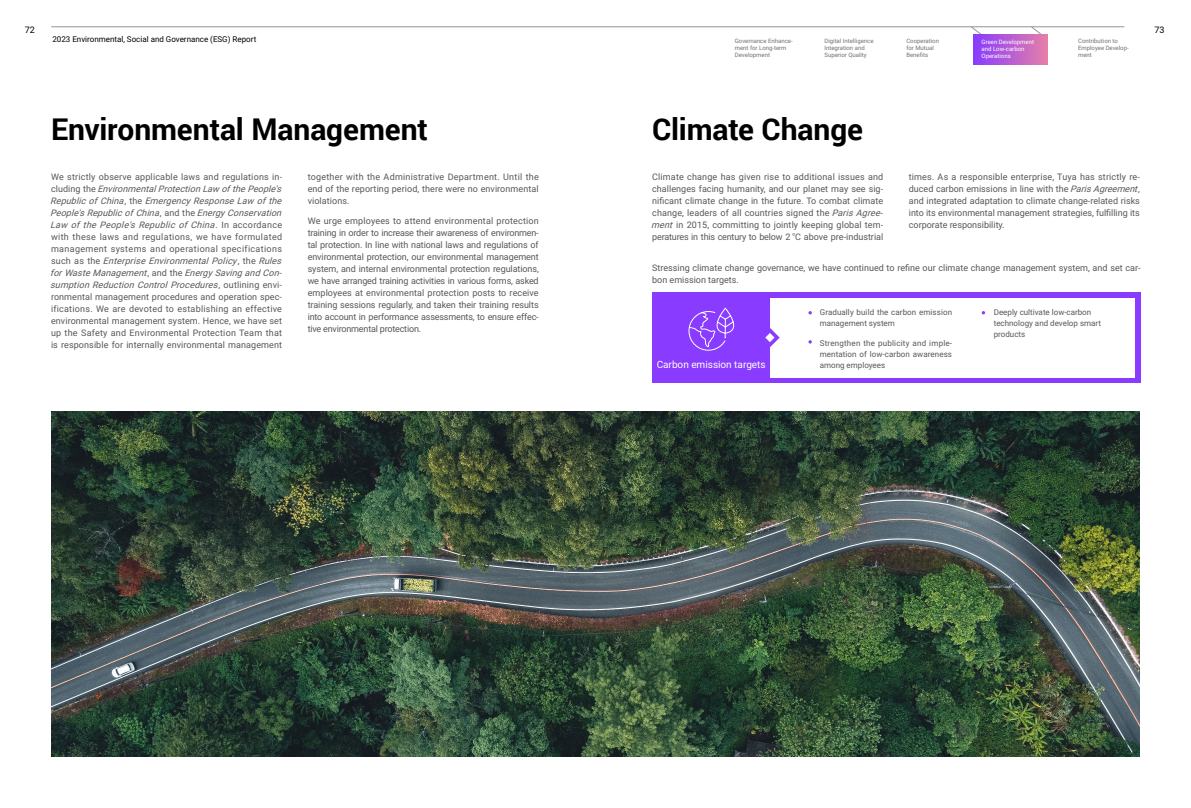
<style>
.page{position:relative;width:1191px;height:808px;background:#fff}
.page>*{position:absolute;margin:0;border:0;box-sizing:border-box;transform-origin:0 0}
.t1{font:700 30px "Roboto";letter-spacing:-.005em;color:#000}
.t2{font:10px "Roboto";color:#fff}
.t3{font:9px/12px "Roboto";letter-spacing:.01em;color:#595757}
.t4{font:9px "Roboto";color:#000}
.t5{font:8px/11px "Roboto";color:#595757}
.t6{font:8px "Roboto";color:#000}
.t7{font:6px/7px "Roboto";color:#727171}
.t8{font:6px/7px "Roboto";color:#fff}
.s1{font-style:italic}
.s2{font-family:"Source Han Sans SC"}
</style>
<div class="page">
<hr style="left:51px;top:27px;width:1073px;height:1px;background:#949494">
<svg style="left:970px;top:26px;width:11px;height:8px"></svg>
<svg style="left:1031px;top:26px;width:10px;height:8px"></svg>
<div style="left:973px;top:34px;width:74px;height:30px;background:linear-gradient(to right,#893bff,#e47eaa)"></div>
<img style="left:51px;top:411px;width:1089px;height:346px">
<div style="left:652px;top:292px;width:488px;height:91px;background:#893bff"></div>
<div style="left:770px;top:298px;width:364px;height:79px;background:#fff"></div>
<svg style="left:765px;top:328px;width:14px;height:19px"></svg>
<svg style="left:808px;top:311px;width:4px;height:3px"></svg>
<svg style="left:808px;top:340px;width:4px;height:4px"></svg>
<svg style="left:685px;top:308px;width:59px;height:198px"></svg>
<p class="t4" style="left:25px;top:23px;width:12px">72</p>
<p class="t4" style="left:1154px;top:23px;width:12px">73</p>
<p class="t6" style="left:52px;top:34px;width:205px">2023 Environmental, Social and Governance (ESG) Report</p>
<p class="t7" style="left:735px;top:37px;width:59px">Governance Enhance&shy;ment for Long-term<br>Development</p>
<p class="t7" style="left:906px;top:37px;width:34px">Cooperation for Mutual<br>Benefits</p>
<p class="t8" style="left:981px;top:38px;width:54px">Green Development and Low-carbon<br>Operations</p>
<p class="t7" style="left:1078px;top:37px;width:52px">Contribution to<br>Employee Develop&shy;ment</p>
<p class="t7" style="left:824px;top:37px;width:51px">Digital Intelligence<br>Integration and<br>Superior Quality</p>
<h1 class="t1" style="left:51px;top:108px;width:378px">Environmental Management</h1>
<p class="t3" style="left:50px;top:170px;width:236px">We strictly observe applicable laws and regulations in&shy;c l u d i n g t h e <span class="s1">EnvironmentalProtectionLaw ofthePeople's RepublicofChina</span>, t h e <span class="s1">EmergencyResponseLaw ofthe People'sRepublicofChina</span>, a n d t h e <span class="s1">EnergyConservation Law ofthePeople'sRepublicofChina</span>. I n a c c o r d a n c e with these laws and regulations, we have formulated management systems and operational specifications s u c h a s t h e <span class="s1">EnterpriseEnvironmentalPolicy</span>, t h e <span class="s1">Rules forWasteManagement</span>, a n d t h e <span class="s1">EnergySavingandCon&shy;sumptionReductionControlProcedures</span>, o u t l i n i n g e n v i - ronmental management procedures and operation spec&shy;ifications. We are devoted to establishing an effective environmental management system. Hence, we have set up the Safety and Environmental Protection Team that is responsible for internally environmental management</p>
<p class="t3" style="left:308px;top:170px;width:233px;text-align:justify">together with the Administrative Department. Until the end of the reporting period, there were no environmental violations.</p>
<p class="t3" style="left:308px;top:215px;width:233px;text-align:justify">We urge employees to attend environmental protection training in order to increase their awareness of environmen&shy;tal protection. In line with national laws and regulations of environmental protection, our environmental management system, and internal environmental protection regulations, we have arranged training activities in various forms, asked employees at environmental protection posts to receive training sessions regularly, and taken their training results into account in performance assessments, to ensure effec&shy;tive environmental protection.</p>
<h1 class="t1" style="left:652px;top:108px;width:212px">Climate Change</h1>
<p class="t3" style="left:651px;top:170px;width:236px">Climate change has given rise to additional issues and challenges facing humanity, and our planet may see sig&shy;nificant climate change in the future. To combat climate change, leaders of all countries signed the <span class="s1">ParisAgree&shy;ment</span> in 2015, committing to jointly keeping global tem&shy;peratures in this century to below 2 <span class="s2">°</span>C above pre-industrial</p>
<p class="t3" style="left:908px;top:170px;width:233px;text-align:justify">times. As a responsible enterprise, Tuya has strictly re&shy;duced carbon emissions in line with the <span class="s1">ParisAgreement</span>, and integrated adaptation to climate change-related risks into its environmental management strategies, fulfilling its corporate responsibility.</p>
<p class="t3" style="left:652px;top:261px;width:490px">Stressing climate change governance, we have continued to refine our climate change management system, and set car&shy;bon emission targets.</p>
<p class="t5" style="left:819px;top:307px;width:134px">Gradually build the carbon emission management system</p>
<p class="t5" style="left:819px;top:337px;width:134px">Strengthen the publicity and imple&shy;mentation of low-carbon awareness</p>
<p class="t2" style="left:656px;top:357px;width:110px">Carbon emission targets</p>
<p class="t5" style="left:819px;top:359px;width:67px">among employees</p>
<p class="t5" style="left:993px;top:307px;width:109px">Deeply cultivate low-carbon technology and develop smart products</p>
</div>
